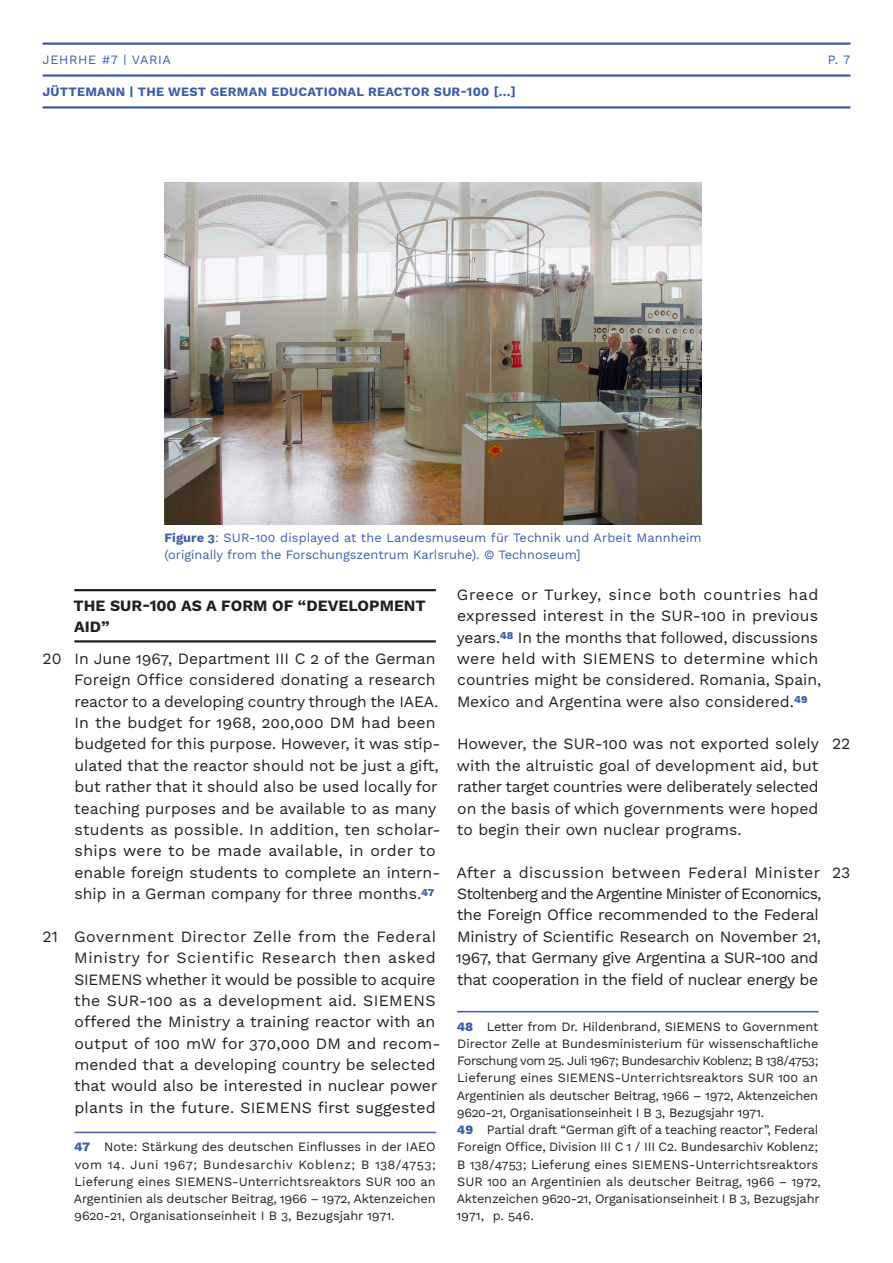
<style>
.page{position:relative;width:893px;height:1263px;background:#fff}
.page>*{position:absolute;margin:0;border:0;box-sizing:border-box;transform-origin:0 0}
.t1{font:15.75px/21.3px "Work Sans";color:#231f20}
.t2{font:15.75px/21.5px "Work Sans";letter-spacing:-.025em;color:#231f20}
.t3{font:700 15.75px/21.3px "Work Sans";color:#231f20}
.t4{font:12.75px/17.2px "Work Sans";letter-spacing:-.01em;color:#231f20;text-align:justify}
.t5{font:12.75px/17.2px "Work Sans";color:#3c5ea9}
.t6{font:700 12.75px "Work Sans";letter-spacing:.02em;color:#3c5ea9}
.t7{font:12.75px "Work Sans";letter-spacing:.05em;color:#3c5ea9}
.s1{font-weight:700}
.s2{font-weight:800;color:#3c5ea9}
</style>
<div class="page">
<hr style="left:43px;top:106px;width:807px;height:3px;background:#3c5ea9">
<hr style="left:43px;top:74px;width:807px;height:3px;background:#3c5ea9">
<hr style="left:43px;top:43px;width:807px;height:2px;background:#3c5ea9">
<hr style="left:74px;top:589px;width:362px;height:2px;background:#231f20">
<hr style="left:74px;top:640px;width:362px;height:2px;background:#231f20">
<hr style="left:74px;top:1132px;width:362px;height:1px;background:#3c5ea9">
<hr style="left:457px;top:1011px;width:362px;height:1px;background:#3c5ea9">
<img style="left:164px;top:182px;width:538px;height:343px">
<p class="t7" style="left:43px;top:50px;width:130px">JEHRHE #7 | VARIA</p>
<p class="t5" style="left:828px;top:50px;width:24px">P. 7</p>
<p class="t6" style="left:43px;top:82px;width:475px">JÜTTEMANN | THE WEST GERMAN EDUCATIONAL REACTOR SUR-100 [...]</p>
<p class="t1" style="left:43px;top:647px;width:20px">20</p>
<p class="t1" style="left:43px;top:925px;width:17px">21</p>
<p class="t5" style="left:164px;top:528px;width:539px"><span class="s1">Figure 3</span>: SUR-100 displayed at the Landesmuseum für Technik und Arbeit Mannheim (originally from the Forschungszentrum Karlsruhe). © Technoseum]</p>
<p class="t3" style="left:73px;top:594px;width:354px">THE SUR-100 AS A FORM OF “DEVELOPMENT<br>AID”</p>
<p class="t1" style="left:74px;top:647px;width:368px">In June 1967, Department III C 2 of the German Foreign Office considered donating a research reactor to a developing country through the IAEA.<br>In the budget for 1968, 200,000 DM had been budgeted for this purpose. However, it was stip&shy;ulated that the reactor should not be just a gift, but rather that it should also be used locally for teaching purposes and be available to as many students as possible. In addition, ten scholar&shy;ships were to be made available, in order to enable foreign students to complete an intern&shy;ship in a German company for three months.<sup>47</sup></p>
<p class="t1" style="left:74px;top:925px;width:368px">Government Director Zelle from the Federal Ministry for Scientific Research then asked SIEMENS whether it would be possible to acquire the SUR-100 as a development aid. SIEMENS offered the Ministry a training reactor with an output of 100 mW for 370,000 DM and recom&shy;mended that a developing country be selected that would also be interested in nuclear power plants in the future. SIEMENS first suggested</p>
<p class="t4" style="left:74px;top:1138px;width:363px"><span class="s2">47</span> Note: Stärkung des deutschen Einflusses in der IAEO vom 14. Juni 1967; Bundesarchiv Koblenz; B 138/4753; Lieferung eines SIEMENS-Unterrichtsreaktors SUR 100 an Argentinien als deutscher Beitrag, 1966 – 1972, Aktenzeichen 9620-21, Organisationseinheit I B 3, Bezugsjahr 1971.</p>
<p class="t1" style="left:457px;top:583px;width:366px">Greece or Turkey, since both countries had expressed interest in the SUR-100 in previous years.<sup>48</sup> In the months that followed, discussions were held with SIEMENS to determine which countries might be considered. Romania, Spain, Mexico and Argentina were also considered.<sup>49</sup></p>
<p class="t1" style="left:457px;top:733px;width:364px;text-align:justify">However, the SUR-100 was not exported solely with the altruistic goal of development aid, but rather target countries were deliberately selected on the basis of which governments were hoped to begin their own nuclear programs.</p>
<p class="t2" style="left:456px;top:861px;width:367px">After a discussion between Federal Minister Stoltenberg and the Argentine Minister of Economics, the Foreign Office recommended to the Federal Ministry of Scientific Research on November 21, 1967, that Germany give Argentina a SUR-100 and that cooperation in the field of nuclear energy be</p>
<p class="t4" style="left:456px;top:1017px;width:366px;text-align:left"><span class="s2">48</span> Letter from Dr. Hildenbrand, SIEMENS to Government Director Zelle at Bundesministerium für wissenschaftliche Forschung vom 25. Juli 1967; Bundesarchiv Koblenz; B 138/4753; Lieferung eines SIEMENS-Unterrichtsreaktors SUR 100 an Argentinien als deutscher Beitrag, 1966 – 1972, Aktenzeichen 9620-21, Organisationseinheit I B 3, Bezugsjahr 1971.<br><span class="s2">49</span> Partial draft “German gift of a teaching reactor”, Federal Foreign Office, Division III C 1 / III C2. Bundesarchiv Koblenz; B 138/4753; Lieferung eines SIEMENS-Unterrichtsreaktors SUR 100 an Argentinien als deutscher Beitrag, 1966 – 1972, Aktenzeichen 9620-21, Organisationseinheit I B 3, Bezugsjahr 1971, p. 546.</p>
<p class="t1" style="left:832px;top:733px;width:20px">22</p>
<p class="t1" style="left:832px;top:861px;width:20px">23</p>
</div>
